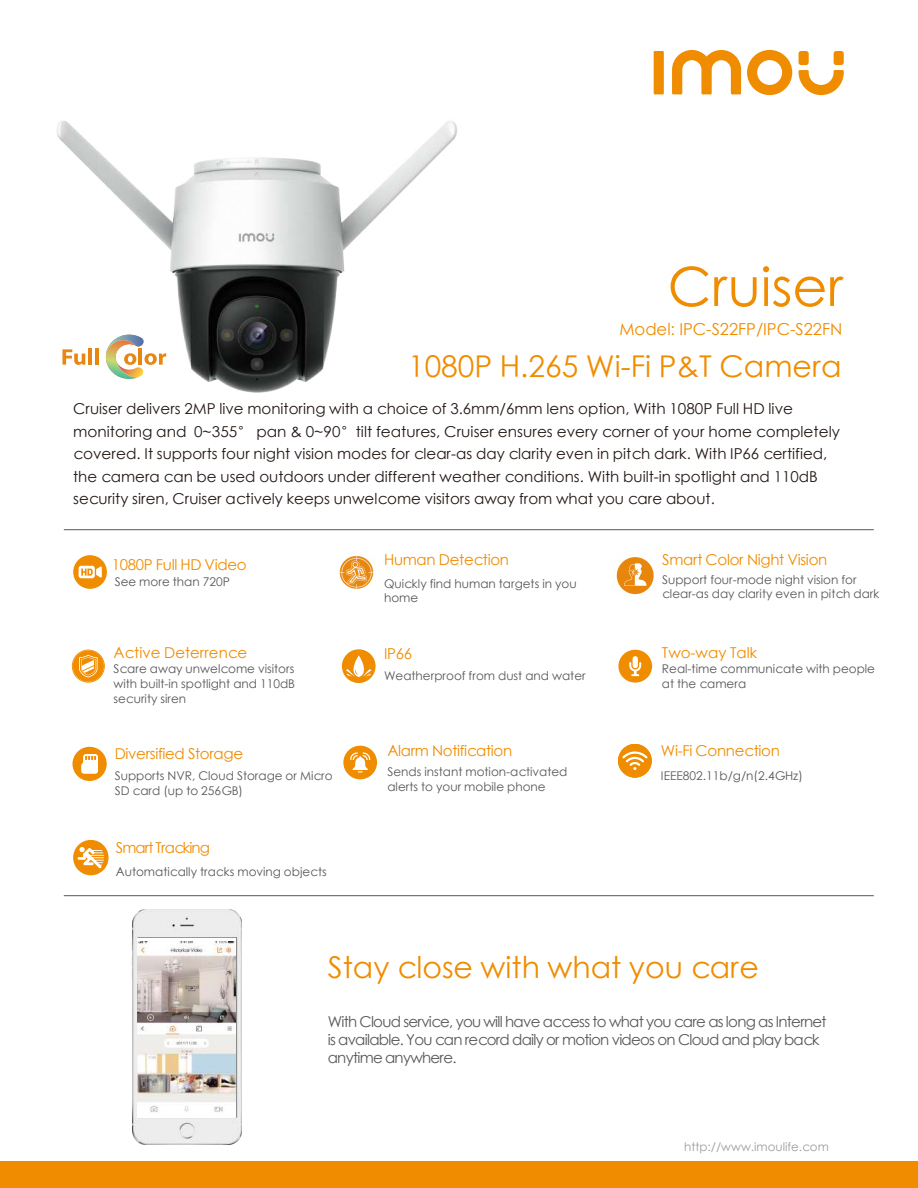
<style>
.page{position:relative;width:918px;height:1188px;background:#fff}
.page>*{position:absolute;margin:0;border:0;box-sizing:border-box;transform-origin:0 0}
.t1{font:54px "ST Xihei";color:#f08c00}
.t2{font:30px "ST Xihei";color:#f08c00}
.t3{font:16.5px "ST Xihei";color:#f08c00}
.t4{font:15px/22.5px "ST Xihei";color:#231815}
.t5{font:15px/18px "ST Xihei";letter-spacing:-.05em;color:#595757}
.t6{font:15px "ST Xihei";letter-spacing:-.02em;color:#f08c00}
.t7{font:15px "ST Xihei";color:#f08c00}
.t8{font:15px "ST Xihei";letter-spacing:-.06em;color:#f08c00}
.t9{font:12px/14.4px "ST Xihei";color:#595757}
.t10{font:11.85px "ST Xihei";color:#999da0}
</style>
<div class="page">
<hr style="left:64px;top:895px;width:810px;height:1px;background:#595757">
<hr style="left:64px;top:529px;width:810px;height:1px;background:#595757">
<img style="left:132px;top:909px;width:110px;height:236px">
<svg style="left:137px;top:937px;width:100px;height:181px"></svg>
<img style="left:138px;top:941px;width:98px;height:172px">
<hr style="left:138px;top:938px;width:98px;height:3px;background:#fff">
<hr style="left:138px;top:1113px;width:98px;height:4px;background:#fff">
<div style="left:0;top:1161px;width:918px;height:27px;background:#f08c00"></div>
<div style="left:73px;top:555px;width:34px;height:34px;background:#f08c00;border-radius:50%"></div>
<svg style="left:79px;top:566px;width:23px;height:12px"></svg>
<svg style="left:618px;top:744px;width:34px;height:34px"></svg>
<div style="left:343px;top:746px;width:34px;height:33px;background:#f08c00;border-radius:50%"></div>
<svg style="left:350px;top:752px;width:20px;height:21px"></svg>
<div style="left:342px;top:649px;width:34px;height:34px;background:#f08c00;border-radius:50%"></div>
<svg style="left:346px;top:655px;width:26px;height:22px"></svg>
<div style="left:654px;top:51px;width:10px;height:43px;background:#f08c00"></div>
<svg style="left:747px;top:50px;width:45px;height:45px"></svg>
<div style="left:799px;top:51px;width:10px;height:14px;background:#f08c00;border-radius:3px"></div>
<div style="left:834px;top:51px;width:10px;height:14px;background:#f08c00;border-radius:3px"></div>
<svg style="left:799px;top:70px;width:45px;height:26px"></svg>
<svg style="left:672px;top:50px;width:69px;height:44px"></svg>
<div style="left:73px;top:747px;width:34px;height:34px;background:#f08c00;border-radius:50%"></div>
<svg style="left:81px;top:754px;width:17px;height:20px"></svg>
<img style="left:339px;top:555px;width:35px;height:34px">
<img style="left:616px;top:557px;width:38px;height:38px">
<svg style="left:72px;top:650px;width:33px;height:33px"></svg>
<div style="left:618px;top:650px;width:34px;height:33px;background:#f08c00;border-radius:50%"></div>
<svg style="left:629px;top:656px;width:12px;height:20px"></svg>
<img style="left:57px;top:121px;width:400px;height:272px">
<div style="left:73px;top:840px;width:36px;height:35px;background:#f08c00;border-radius:50%"></div>
<svg style="left:78px;top:847px;width:26px;height:21px"></svg>
<h1 class="t1" style="left:668px;top:248px;width:178px">Cruiser</h1>
<p class="t3" style="left:619px;top:317px;width:224px">Model: IPC-S22FP/IPC-S22FN</p>
<h2 class="t2" style="left:408px;top:345px;width:435px">1080P H.265 Wi-Fi P&amp;T Camera</h2>
<p class="t4" style="left:73px;top:397px;width:768px">Cruiser delivers 2MP live monitoring with a choice of 3.6mm/6mm lens option, With 1080P Full HD live monitoring and 0~355° pan &amp; 0~90°tilt features, Cruiser ensures every corner of your home completely covered. It supports four night vision modes for clear-as day clarity even in pitch dark. With IP66 certified, the camera can be used outdoors under different weather conditions. With built-in spotlight and 110dB security siren, Cruiser actively keeps unwelcome visitors away from what you care about.</p>
<p class="t6" style="left:112px;top:554px;width:137px">1080P Full HD Video</p>
<p class="t6" style="left:384px;top:549px;width:127px">Human Detection</p>
<p class="t6" style="left:662px;top:549px;width:167px">Smart Color Night Vision</p>
<p class="t9" style="left:115px;top:574px;width:117px">See more than 720P</p>
<p class="t9" style="left:384px;top:576px;width:194px">Quickly find human targets in you home</p>
<p class="t9" style="left:662px;top:572px;width:219px">Support four-mode night vision for clear-as day clarity even in pitch dark</p>
<p class="t7" style="left:113px;top:642px;width:135px">Active Deterrence</p>
<p class="t9" style="left:113px;top:661px;width:183px;line-height:15px;text-align:justify">Scare away unwelcome visitors with built-in spotlight and 110dB security siren</p>
<p class="t6" style="left:384px;top:643px;width:30px">IP66</p>
<p class="t9" style="left:384px;top:668px;width:203px">Weatherproof from dust and water</p>
<p class="t7" style="left:662px;top:642px;width:97px">Two-way Talk</p>
<p class="t9" style="left:662px;top:661px;width:215px;line-height:15px">Real-time communicate with people at the camera</p>
<p class="t6" style="left:115px;top:743px;width:130px">Diversified Storage</p>
<p class="t6" style="left:387px;top:740px;width:126px">Alarm Notification</p>
<p class="t6" style="left:661px;top:740px;width:120px">Wi-Fi Connection</p>
<p class="t9" style="left:115px;top:769px;width:220px">Supports NVR, Cloud Storage or Micro<br>SD card (up to 256GB)</p>
<p class="t9" style="left:387px;top:765px;width:182px">Sends instant motion-activated alerts to your mobile phone</p>
<p class="t9" style="left:661px;top:769px;width:143px">IEEE802.11b/g/n(2.4GHz)</p>
<p class="t8" style="left:116px;top:837px;width:96px">Smart Tracking</p>
<p class="t9" style="left:116px;top:864px;width:212px">Automatically tracks moving objects</p>
<h2 class="t2" style="left:328px;top:946px;width:433px">Stay close with what you care</h2>
<p class="t5" style="left:328px;top:1013px;width:500px">With Cloud service, you will have access to what you care as long as Internet is available. You can record daily or motion videos on Cloud and play back anytime anywhere.</p>
<p class="t10" style="left:684px;top:1139px;width:146px">http://www.imoulife.com</p>
</div>
